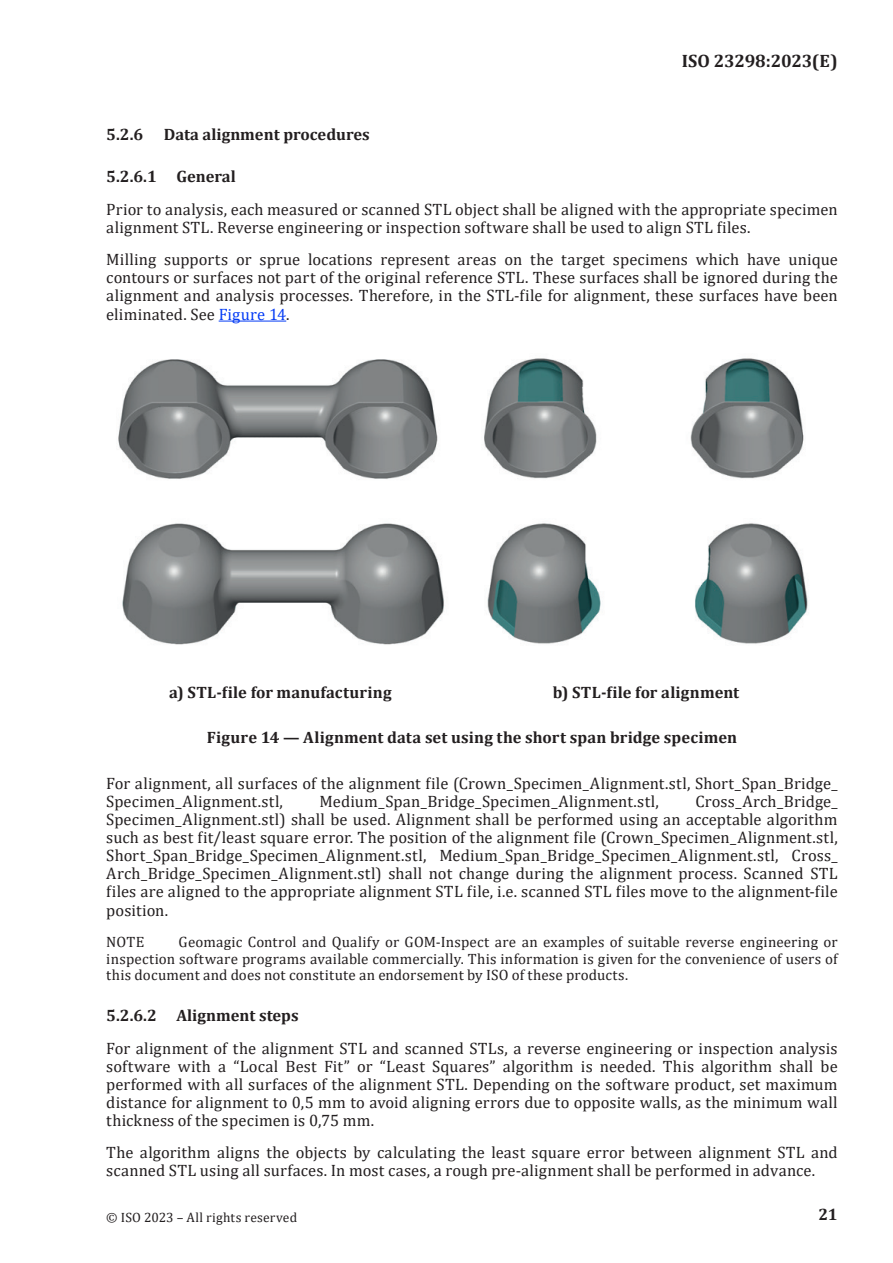
<style>
.page{position:relative;width:893px;height:1263px;background:#fff}
.page>*{position:absolute;margin:0;border:0;box-sizing:border-box;transform-origin:0 0}
.t1{font:700 18px "Cambria";letter-spacing:-.02em;color:#231f20}
.Body_Text{font:16.5px/18.1px "Cambria";letter-spacing:.01em;color:#231f20}
.Figure_title{font:700 16.5px "Cambria";letter-spacing:.01em;color:#231f20}
.Table_Text__11{font:700 16.5px "Cambria";letter-spacing:.01em;color:#231f20}
.Heading_4{font:700 16.5px "Cambria";color:#231f20}
.Heading_3{font:700 16.5px "Cambria";color:#231f20}
.Note{font:15px/16.5px "Cambria";letter-spacing:.005em;color:#231f20;text-align:justify}
.t2{font:13.5px "Cambria";letter-spacing:.015em;color:#231f20}
.s1{color:#053cf5}
</style>
<div class="page">
<hr style="left:219px;top:321px;width:67px;height:1px;background:#053cf5">
<img style="left:118px;top:359px;width:320px;height:120px">
<img style="left:484px;top:358px;width:320px;height:121px">
<img style="left:122px;top:523px;width:322px;height:122px">
<img style="left:487px;top:523px;width:321px;height:121px">
<p class="t1" style="left:682px;top:48px;width:157px">ISO 23298:2023(E)</p>
<h3 class="Heading_3" style="left:106px;top:123px;width:265px">5.2.6 Data alignment procedures</h3>
<h4 class="Heading_4" style="left:106px;top:165px;width:131px">5.2.6.1 General</h4>
<p class="Body_Text" style="left:106px;top:200px;width:733px">Prior to analysis, each measured or scanned STL object shall be aligned with the appropriate specimen alignment STL. Reverse engineering or inspection software shall be used to align STL files.</p>
<p class="Body_Text" style="left:106px;top:250px;width:733px;text-align:justify">Milling supports or sprue locations represent areas on the target specimens which have unique contours or surfaces not part of the original reference STL. These surfaces shall be ignored during the alignment and analysis processes. Therefore, in the STL-file for alignment, these surfaces have been eliminated. See <span class="s1">Figure 14</span>.</p>
<p class="Table_Text__11" style="left:169px;top:681px;width:224px">a) STL-file for manufacturing</p>
<p class="Table_Text__11" style="left:553px;top:681px;width:188px">b) STL-file for alignment</p>
<p class="Figure_title" style="left:207px;top:725px;width:532px">Figure 14 — Alignment data set using the short span bridge specimen</p>
<p class="Body_Text" style="left:106px;top:774px;width:733px">For alignment, all surfaces of the alignment file (Crown_Specimen_Alignment.stl, Short_Span_Bridge_<br>Specimen_Alignment.stl,</p>
<p class="Body_Text" style="left:106px;top:792px;width:733px;text-align:justify;text-indent:589px">Cross_Arch_Bridge_ Specimen_Alignment.stl) shall be used. Alignment shall be performed using an acceptable algorithm such as best fit/least square error. The position of the alignment file (Crown_Specimen_Alignment.stl, Short_Span_Bridge_Specimen_Alignment.stl, Medium_Span_Bridge_Specimen_Alignment.stl, Cross_ Arch_Bridge_Specimen_Alignment.stl) shall not change during the alignment process. Scanned STL files are aligned to the appropriate alignment STL file, i.e. scanned STL files move to the alignment-file position.</p>
<p class="Note" style="left:106px;top:934px;width:39px">NOTE</p>
<p class="Body_Text" style="left:320px;top:792px;width:341px">Medium_Span_Bridge_Specimen_Alignment.stl,</p>
<p class="Note" style="left:106px;top:934px;width:733px;text-indent:72px">Geomagic Control and Qualify or GOM-Inspect are an examples of suitable reverse engineering or inspection software programs available commercially. This information is given for the convenience of users of this document and does not constitute an endorsement by ISO of these products.</p>
<h4 class="Heading_4" style="left:106px;top:1003px;width:194px">5.2.6.2 Alignment steps</h4>
<p class="Body_Text" style="left:106px;top:1039px;width:733px;text-align:justify">For alignment of the alignment STL and scanned STLs, a reverse engineering or inspection analysis software with a “Local Best Fit” or “Least Squares” algorithm is needed. This algorithm shall be performed with all surfaces of the alignment STL. Depending on the software product, set maximum distance for alignment to 0,5 mm to avoid aligning errors due to opposite walls, as the minimum wall thickness of the specimen is 0,75 mm.</p>
<p class="Body_Text" style="left:106px;top:1143px;width:733px">The algorithm aligns the objects by calculating the least square error between alignment STL and scanned STL using all surfaces. In most cases, a rough pre-alignment shall be performed in advance.</p>
<p class="t2" style="left:106px;top:1209px;width:192px">© ISO 2023 – All rights reserved</p>
<p class="Figure_title" style="left:819px;top:1203px;width:21px">21</p>
</div>
